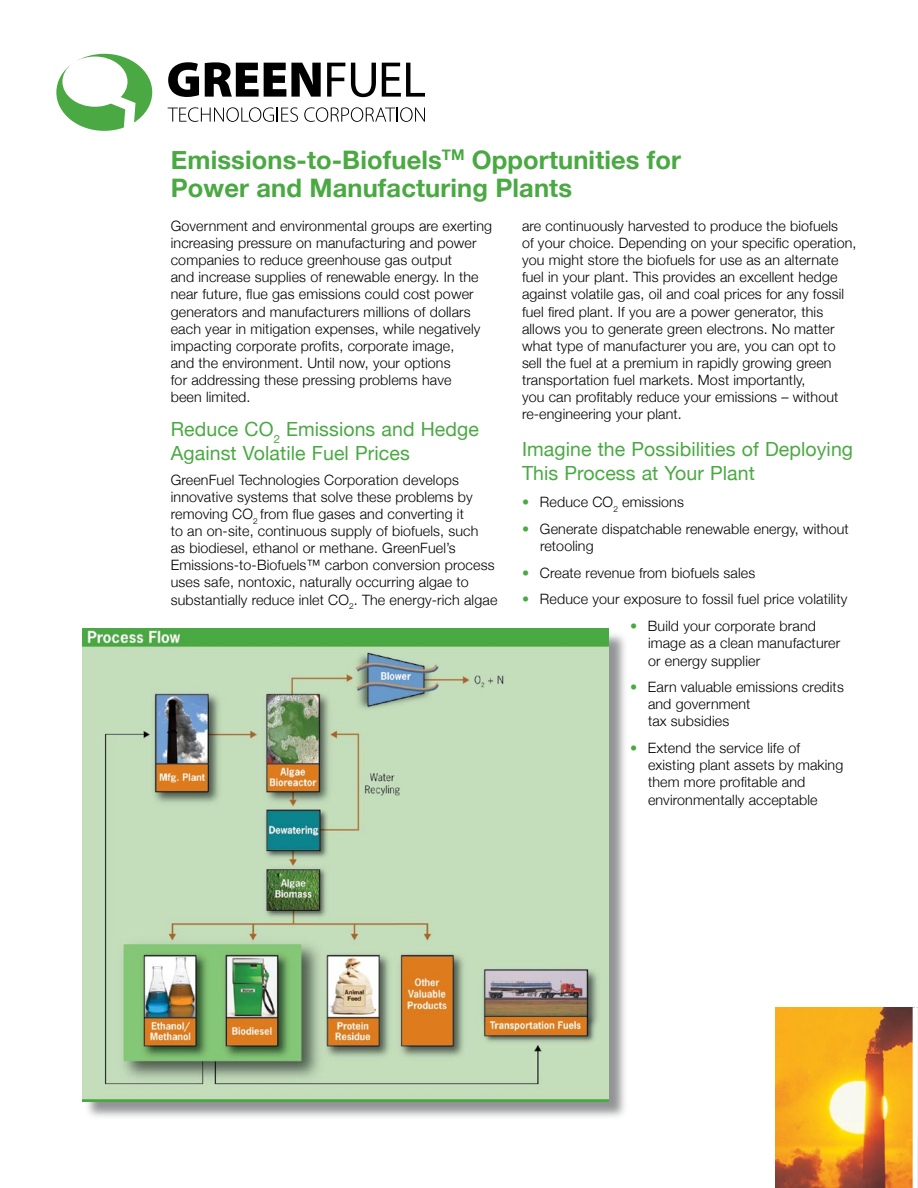
<style>
.page{position:relative;width:918px;height:1188px;background:#fff}
.page>*{position:absolute;margin:0;border:0;box-sizing:border-box;transform-origin:0 0}
.t1{font:700 25.5px/28.5px "Helvetica Neue";letter-spacing:.005em;color:#4aa942}
.t2{font:19.5px/23.4px "Helvetica Neue";letter-spacing:.005em;color:#4aa942}
.t3{font:300 14.25px/17.1px "Helvetica Neue";letter-spacing:.01em;color:#000}
.s1{color:#4aa942}
</style>
<div class="page">
<svg style="left:56px;top:54px;width:96px;height:77px"></svg>
<svg style="left:168px;top:62px;width:31px;height:35px"></svg>
<svg style="left:205px;top:62px;width:116px;height:35px"></svg>
<svg style="left:327px;top:63px;width:18px;height:34px"></svg>
<svg style="left:351px;top:63px;width:25px;height:34px"></svg>
<svg style="left:382px;top:63px;width:43px;height:34px"></svg>
<svg style="left:168px;top:107px;width:130px;height:15px"></svg>
<svg style="left:304px;top:107px;width:121px;height:15px"></svg>
<img style="left:776px;top:1007px;width:137px;height:181px">
<div style="left:84px;top:630px;width:544px;height:491px;background:#6d6f71;opacity:.75"></div>
<img style="left:82px;top:629px;width:527px;height:472px">
<h1 class="t1" style="left:171px;top:145px;width:512px">Emissions-to-Biofuels<sup>TM</sup> Opportunities for<br>Power and Manufacturing Plants</h1>
<p class="t3" style="left:522px;top:217px;width:336px">are continuously harvested to produce the biofuels<br>of your choice. Depending on your specific operation, you might store the biofuels for use as an alternate fuel in your plant. This provides an excellent hedge against volatile gas, oil and coal prices for any fossil fuel fired plant. If you are a power generator, this allows you to generate green electrons. No matter what type of manufacturer you are, you can opt to sell the fuel at a premium in rapidly growing green transportation fuel markets. Most importantly,<br>you can profitably reduce your emissions – without re-engineering your plant.</p>
<h2 class="t2" style="left:522px;top:437px;width:333px">Imagine the Possibilities of Deploying<br>This Process at Your Plant</h2>
<p class="t3" style="left:522px;top:493px;width:163px"><span class="s1">•</span> Reduce CO<sub>2</sub> emissions</p>
<p class="t3" style="left:540px;top:520px;width:310px;text-indent:-18px"><span class="s1">•</span> Generate dispatchable renewable energy, without retooling</p>
<p class="t3" style="left:522px;top:564px;width:235px"><span class="s1">•</span> Create revenue from biofuels sales</p>
<p class="t3" style="left:522px;top:590px;width:327px"><span class="s1">•</span> Reduce your exposure to fossil fuel price volatility</p>
<p class="t3" style="left:648px;top:617px;width:194px;text-indent:-18px"><span class="s1">•</span> Build your corporate brand image as a clean manufacturer or energy supplier</p>
<p class="t3" style="left:648px;top:678px;width:197px;text-indent:-18px"><span class="s1">•</span> Earn valuable emissions credits and government<br>tax subsidies</p>
<p class="t3" style="left:648px;top:739px;width:197px;text-indent:-18px"><span class="s1">•</span> Extend the service life of existing plant assets by making them more profitable and environmentally acceptable</p>
<p class="t3" style="left:171px;top:217px;width:323px">Government and environmental groups are exerting increasing pressure on manufacturing and power companies to reduce greenhouse gas output<br>and increase supplies of renewable energy. In the near future, flue gas emissions could cost power generators and manufacturers millions of dollars each year in mitigation expenses, while negatively impacting corporate profits, corporate image,<br>and the environment. Until now, your options<br>for addressing these pressing problems have<br>been limited.</p>
<h2 class="t2" style="left:171px;top:417px;width:310px">Reduce CO<sub>2</sub> Emissions and Hedge<br>Against Volatile Fuel Prices</h2>
<p class="t3" style="left:171px;top:471px;width:328px">GreenFuel Technologies Corporation develops innovative systems that solve these problems by removing CO<sub>2</sub> from flue gases and converting it<br>to an on-site, continuous supply of biofuels, such<br>as biodiesel, ethanol or methane. GreenFuel’s Emissions-to-Biofuels™ carbon conversion process uses safe, nontoxic, naturally occurring algae to substantially reduce inlet CO<sub>2</sub>. The energy-rich algae</p>
</div>
